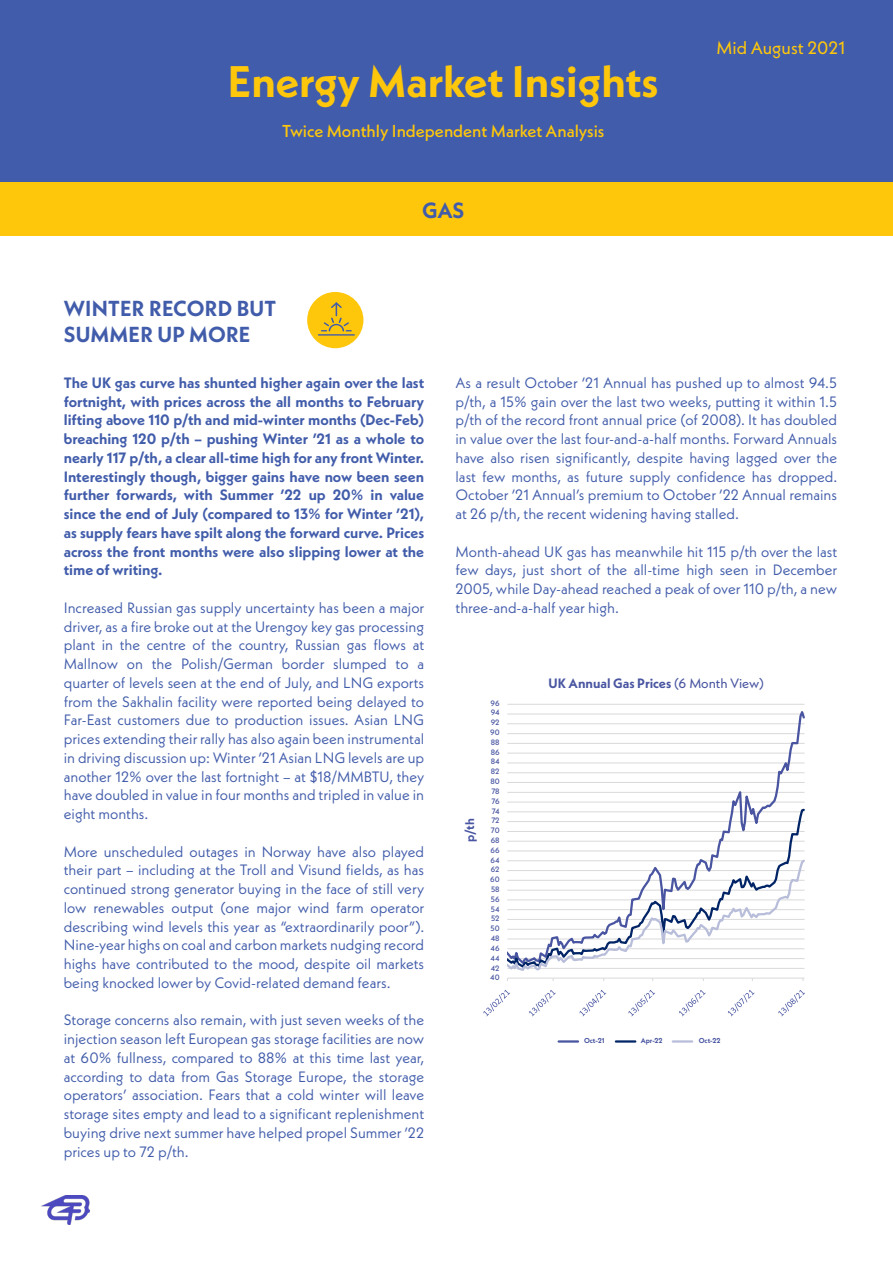
<style>
.page{position:relative;width:893px;height:1263px;background:#fff}
.page>*{position:absolute;margin:0;border:0;box-sizing:border-box;transform-origin:0 0}
.PAGE_HEADER_BLUE_PAG{font:700 44.1px "Neue Kabel";color:#fec70c}
.t1{font:700 21.9px "Neue Kabel";color:#415caa}
.t2{font:700 21.75px "Neue Kabel";letter-spacing:.01em;color:#415caa}
.t3{font:18px "Neue Kabel";color:#fec70c}
.PAGE_HEADER_BLUE_PAG-2{font:500 17.25px "Neue Kabel";color:#fec70c}
.Body_Copy_White_Page{font:15px/18.8px "Neue Kabel";color:#415caa;text-align:justify}
.Body_Copy_White_Page-2{font:700 15px/18.8px "Neue Kabel";color:#415caa;text-align:justify}
.t4{font:700 13.5px "Neue Kabel";color:#4955a1}
.t5{font:700 12.3px "Neue Kabel";color:#4955a1}
.t6{font:500 7.8px "Neue Kabel";color:#4955a1}
.t7{font:700 7.2px "Neue Kabel";color:#4955a1}
.s1{font-weight:400}
</style>
<div class="page">
<div style="left:0;top:0;width:893px;height:182px;background:#415caa"></div>
<img style="left:42px;top:1196px;width:48px;height:29px">
<hr style="left:507px;top:802px;width:297px;height:1px;background:#d9d9d9">
<hr style="left:507px;top:792px;width:297px;height:1px;background:#d9d9d9">
<hr style="left:507px;top:782px;width:297px;height:1px;background:#d9d9d9">
<hr style="left:507px;top:772px;width:297px;height:1px;background:#d9d9d9">
<hr style="left:507px;top:763px;width:297px;height:1px;background:#d9d9d9">
<hr style="left:507px;top:753px;width:297px;height:1px;background:#d9d9d9">
<hr style="left:507px;top:743px;width:297px;height:1px;background:#d9d9d9">
<hr style="left:507px;top:733px;width:297px;height:1px;background:#d9d9d9">
<hr style="left:507px;top:723px;width:297px;height:1px;background:#d9d9d9">
<hr style="left:507px;top:714px;width:297px;height:1px;background:#d9d9d9">
<hr style="left:507px;top:704px;width:297px;height:1px;background:#d9d9d9">
<svg style="left:603px;top:711px;width:202px;height:96px"></svg>
<svg style="left:507px;top:807px;width:298px;height:174px"></svg>
<hr style="left:559px;top:1040px;width:19px;height:3px;background:#4955a1">
<hr style="left:616px;top:1040px;width:19px;height:3px;background:#002466">
<hr style="left:673px;top:1040px;width:19px;height:3px;background:#b8bdda">
<svg style="left:483px;top:990px;width:27px;height:26px"></svg>
<svg style="left:529px;top:990px;width:27px;height:26px"></svg>
<svg style="left:580px;top:990px;width:26px;height:26px"></svg>
<svg style="left:628px;top:990px;width:27px;height:26px"></svg>
<svg style="left:679px;top:990px;width:27px;height:26px"></svg>
<svg style="left:728px;top:990px;width:26px;height:26px"></svg>
<svg style="left:778px;top:990px;width:27px;height:26px"></svg>
<div style="left:0;top:182px;width:893px;height:54px;background:#fec70c"></div>
<div style="left:307px;top:292px;width:56px;height:56px;background:#fec70c;border-radius:50%"></div>
<hr style="left:318px;top:334px;width:37px;height:2px;background:#415caa">
<svg style="left:321px;top:302px;width:31px;height:29px"></svg>
<p class="PAGE_HEADER_BLUE_PAG" style="left:228px;top:53px;width:432px">Energy Market Insights</p>
<p class="PAGE_HEADER_BLUE_PAG-2" style="left:282px;top:120px;width:324px">Twice Monthly Independent Market Analysis</p>
<p class="t2" style="left:64px;top:295px;width:214px">WINTER RECORD BUT</p>
<p class="t2" style="left:64px;top:321px;width:188px">SUMMER UP MORE</p>
<p class="t1" style="left:422px;top:196px;width:44px">GAS</p>
<p class="t3" style="left:716px;top:36px;width:130px">Mid August 2021</p>
<p class="Body_Copy_White_Page-2" style="left:64px;top:373px;width:362px">The UK gas curve has shunted higher again over the last fortnight, with prices across the all months to February lifting above 110 p/th and mid-winter months (Dec-Feb) breaching 120 p/th – pushing Winter ’21 as a whole to nearly 117 p/th, a clear all-time high for any front Winter.<br>Interestingly though, bigger gains have now been seen further forwards, with Summer ’22 up 20% in value since the end of July (compared to 13% for Winter ’21), as supply fears have spilt along the forward curve. Prices across the front months were also slipping lower at the time of writing.</p>
<p class="Body_Copy_White_Page" style="left:64px;top:598px;width:362px">Increased Russian gas supply uncertainty has been a major driver, as a fire broke out at the Urengoy key gas processing plant in the centre of the country, Russian gas flows at Mallnow on the Polish/German border slumped to a quarter of levels seen at the end of July, and LNG exports from the Sakhalin facility were reported being delayed to Far-East customers due to production issues. Asian LNG prices extending their rally has also again been instrumental in driving discussion up: Winter ’21 Asian LNG levels are up another 12% over the last fortnight – at $18/MMBTU, they have doubled in value in four months and tripled in value in eight months.</p>
<p class="Body_Copy_White_Page" style="left:64px;top:842px;width:362px">More unscheduled outages in Norway have also played their part – including at the Troll and Visund fields, as has continued strong generator buying in the face of still very low renewables output (one major wind farm operator describing wind levels this year as “extraordinarily poor”).<br>Nine-year highs on coal and carbon markets nudging record highs have contributed to the mood, despite oil markets being knocked lower by Covid-related demand fears.</p>
<p class="Body_Copy_White_Page" style="left:64px;top:1011px;width:362px">Storage concerns also remain, with just seven weeks of the injection season left European gas storage facilities are now at 60% fullness, compared to 88% at this time last year, according to data from Gas Storage Europe, the storage operators’ association. Fears that a cold winter will leave storage sites empty and lead to a significant replenishment buying drive next summer have helped propel Summer ’22 prices up to 72 p/th.</p>
<p class="Body_Copy_White_Page" style="left:455px;top:373px;width:383px">As a result October ’21 Annual has pushed up to almost 94.5 p/th, a 15% gain over the last two weeks, putting it within 1.5 p/th of the record front annual price (of 2008). It has doubled in value over the last four-and-a-half months. Forward Annuals have also risen significantly, despite having lagged over the last few months, as future supply confidence has dropped.<br>October ’21 Annual’s premium to October ’22 Annual remains at 26 p/th, the recent widening having stalled.</p>
<p class="Body_Copy_White_Page" style="left:455px;top:542px;width:383px">Month-ahead UK gas has meanwhile hit 115 p/th over the last few days, just short of the all-time high seen in December 2005, while Day-ahead reached a peak of over 110 p/th, a new three-and-a-half year high.</p>
<p class="t5" style="left:462px;top:842px;width:25px;rotate:-90deg">p/th</p>
<p class="t6" style="left:491px;top:698px;width:11px">96</p>
<p class="t6" style="left:491px;top:708px;width:10px">94</p>
<p class="t6" style="left:491px;top:717px;width:10px">92</p>
<p class="t6" style="left:490px;top:727px;width:11px">90</p>
<p class="t6" style="left:491px;top:737px;width:10px">88</p>
<p class="t6" style="left:491px;top:747px;width:10px">86</p>
<p class="t6" style="left:491px;top:757px;width:10px">84</p>
<p class="t6" style="left:491px;top:766px;width:10px">82</p>
<p class="t6" style="left:490px;top:776px;width:11px">80</p>
<p class="t6" style="left:491px;top:786px;width:10px">78</p>
<p class="t6" style="left:491px;top:796px;width:10px">76</p>
<p class="t6" style="left:492px;top:806px;width:9px">74</p>
<p class="t6" style="left:491px;top:816px;width:10px">72</p>
<p class="t6" style="left:491px;top:825px;width:10px">70</p>
<p class="t6" style="left:491px;top:835px;width:10px">68</p>
<p class="t6" style="left:491px;top:845px;width:11px">66</p>
<p class="t6" style="left:491px;top:855px;width:11px">64</p>
<p class="t6" style="left:491px;top:865px;width:10px">62</p>
<p class="t6" style="left:490px;top:874px;width:11px">60</p>
<p class="t6" style="left:491px;top:884px;width:10px">58</p>
<p class="t6" style="left:491px;top:894px;width:10px">56</p>
<p class="t6" style="left:491px;top:904px;width:10px">54</p>
<p class="t6" style="left:491px;top:914px;width:10px">52</p>
<p class="t6" style="left:490px;top:923px;width:11px">50</p>
<p class="t6" style="left:491px;top:933px;width:10px">48</p>
<p class="t6" style="left:491px;top:943px;width:11px">46</p>
<p class="t6" style="left:491px;top:953px;width:11px">44</p>
<p class="t6" style="left:491px;top:963px;width:10px">42</p>
<p class="t6" style="left:490px;top:973px;width:11px">40</p>
<p class="t4" style="left:549px;top:675px;width:217px">UK Annual Gas Prices <span class="s1">(6 Month View)</span></p>
<p class="t7" style="left:584px;top:1036px;width:22px">Oct-21</p>
<p class="t7" style="left:641px;top:1036px;width:23px">Apr-22</p>
<p class="t7" style="left:699px;top:1036px;width:23px">Oct-22</p>
</div>
